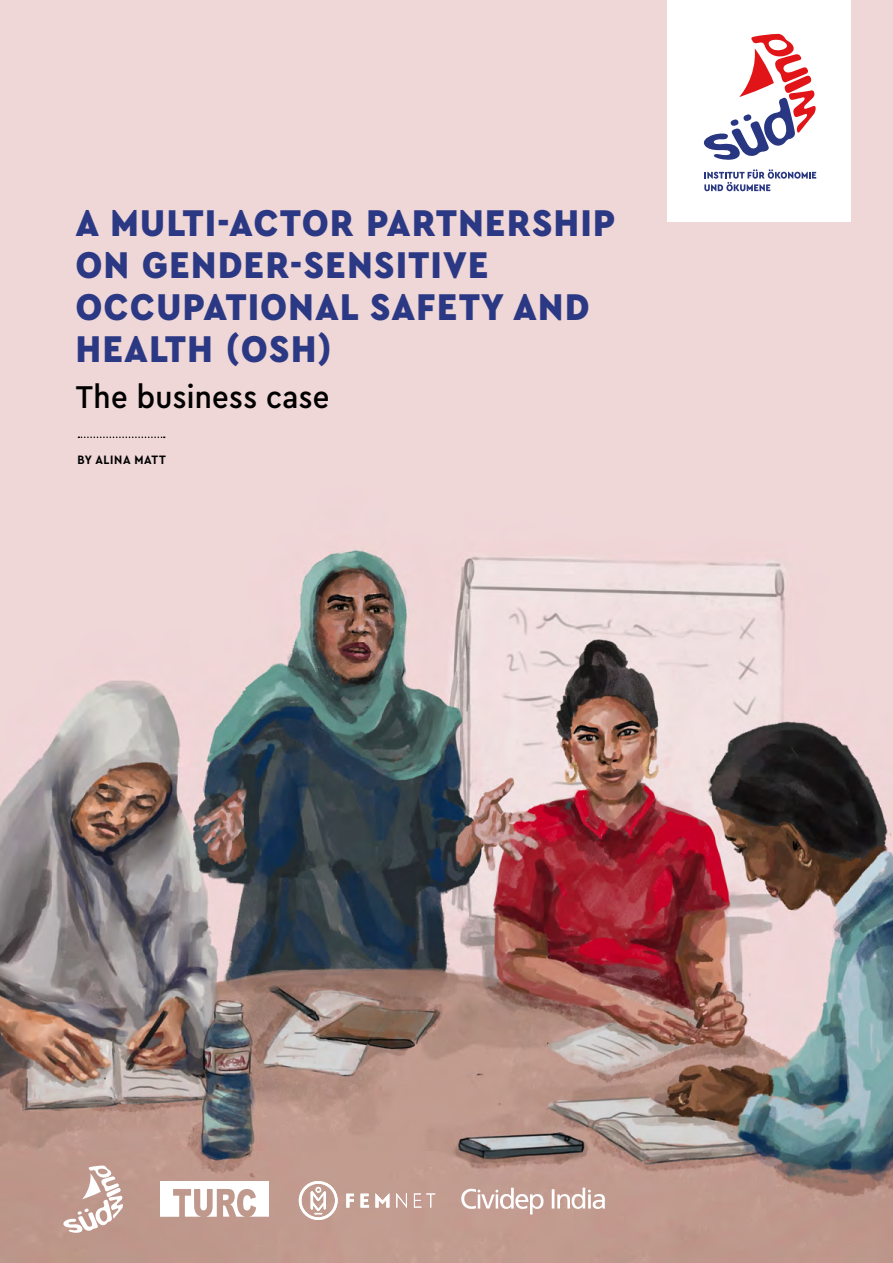
<style>
.page{position:relative;width:893px;height:1263px;background:#fff}
.page>*{position:absolute;margin:0;border:0;box-sizing:border-box;transform-origin:0 0}
.Headline_Studie{font:900 39px/41.8px "Cera Compact Pro";letter-spacing:.04em;color:#2b3884}
.Vorspann{font:500 33px "Cera Compact Pro";letter-spacing:.01em;color:#000}
.Autor{font:700 12.75px "Cera Compact Pro";letter-spacing:.05em;color:#000}
</style>
<div class="page">
<img style="left:0;top:0;width:893px;height:1263px">
<div style="left:667px;top:0;width:183px;height:221px;background:#fff"></div>
<svg style="left:703px;top:34px;width:113px;height:126px"></svg>
<svg style="left:704px;top:169px;width:112px;height:22px"></svg>
<svg style="left:78px;top:436px;width:87px;height:2px"></svg>
<svg style="left:161px;top:1181px;width:108px;height:35px"></svg>
<svg style="left:299px;top:1181px;width:39px;height:39px"></svg>
<svg style="left:346px;top:1194px;width:8px;height:13px"></svg>
<svg style="left:360px;top:1194px;width:9px;height:13px"></svg>
<svg style="left:375px;top:1193px;width:14px;height:14px"></svg>
<svg style="left:396px;top:1193px;width:11px;height:15px"></svg>
<svg style="left:414px;top:1193px;width:21px;height:14px"></svg>
<svg style="left:552px;top:1187px;width:53px;height:22px"></svg>
<svg style="left:461px;top:1187px;width:83px;height:27px"></svg>
<svg style="left:62px;top:1165px;width:61px;height:68px"></svg>
<p class="Headline_Studie" style="left:76px;top:201px;width:541px">A MULTI-ACTOR PARTNERSHIP<br>ON GENDER-SENSITIVE<br>OCCUPATIONAL SAFETY AND<br>HEALTH (OSH)</p>
<p class="Vorspann" style="left:76px;top:375px;width:255px">The business case</p>
<p class="Autor" style="left:78px;top:451px;width:90px">BY ALINA MATT</p>
</div>
